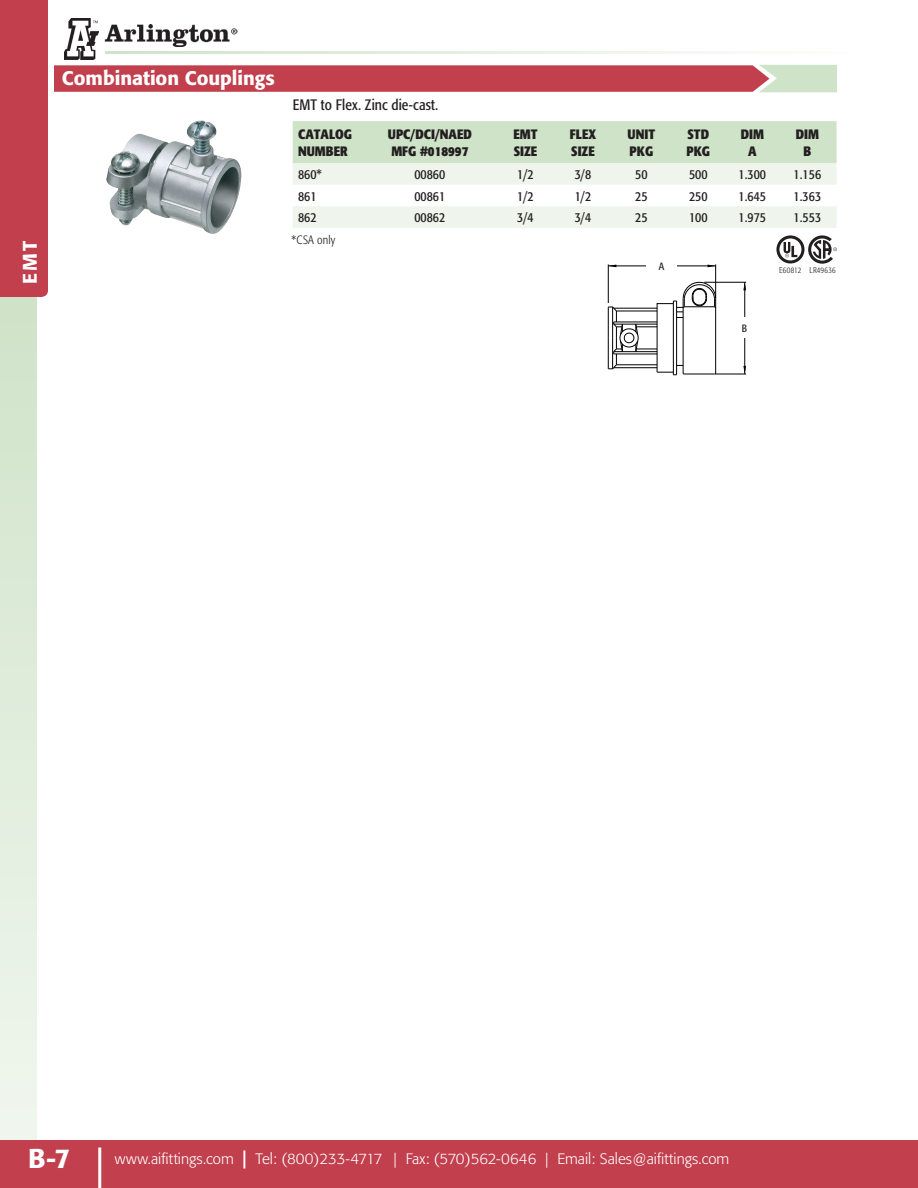
<style>
.page{position:relative;width:918px;height:1188px;background:#fff}
.page>*{position:absolute;margin:0;border:0;box-sizing:border-box;transform-origin:0 0}
.t1{font:500 27px "Formata";color:#fff}
.t2{font:500 19.5px "Formata";letter-spacing:-.005em;color:#fff}
.t3{font:300 15px "Formata";color:#fff}
.t4{font:condensed 15px "Formata";letter-spacing:.01em;color:#231f20}
.t5{font:condensed 13.5px "Formata";color:#231f20}
.t6{font:700 condensed 13.5px "Formata";color:#231f20}
.t7{font:300 condensed 12px "Formata";letter-spacing:.025em;color:#231f20}
.t8{font:condensed 10.5px "Formata";color:#231f20}
.t9{font:300 condensed 8.25px "Formata";letter-spacing:.025em;color:#231f20}
.s1{font-weight:500;font-size:18px}
</style>
<div class="page">
<div style="left:0;top:294px;width:37px;height:894px;background:linear-gradient(to bottom,#cfe3c8,#f2f7f0)"></div>
<div style="left:0;top:1140px;width:918px;height:48px;background:#c23f4d"></div>
<hr style="left:98px;top:1148px;width:3px;height:40px;background:#fff">
<div style="left:0;top:0;width:48px;height:297px;background:#c23f4d"></div>
<hr style="left:105px;top:52px;width:813px;height:2px;background:#cfe3c8">
<img style="left:65px;top:18px;width:34px;height:41px">
<img style="left:104px;top:24px;width:133px;height:22px">
<img style="left:106px;top:121px;width:135px;height:113px">
<svg style="left:293px;top:121px;width:544px;height:107px"></svg>
<svg style="left:54px;top:65px;width:783px;height:27px;background:#c4525c"></svg>
<svg style="left:776px;top:235px;width:61px;height:29px"></svg>
<hr style="left:608px;top:264px;width:1px;height:39px;background:#000">
<hr style="left:715px;top:264px;width:1px;height:34px;background:#000">
<hr style="left:608px;top:266px;width:41px;height:1px;background:#000">
<svg style="left:608px;top:265px;width:8px;height:2px"></svg>
<hr style="left:676px;top:266px;width:40px;height:1px;background:#000">
<svg style="left:708px;top:265px;width:8px;height:2px"></svg>
<hr style="left:704px;top:282px;width:42px;height:1px;background:#000">
<hr style="left:715px;top:374px;width:31px;height:1px;background:#000">
<hr style="left:744px;top:282px;width:1px;height:38px;background:#000">
<svg style="left:743px;top:282px;width:3px;height:8px"></svg>
<hr style="left:744px;top:336px;width:1px;height:38px;background:#000">
<svg style="left:743px;top:366px;width:3px;height:8px"></svg>
<svg style="left:608px;top:282px;width:108px;height:93px"></svg>
<div style="left:647px;top:258px;width:30px;height:16px;background:#fff"></div>
<div style="left:729px;top:318px;width:31px;height:20px;background:#fff"></div>
<h2 class="t2" style="left:18px;top:284px;width:45px;rotate:-90deg">EMT</h2>
<p class="t2" style="left:62px;top:67px;width:214px">Combination Couplings</p>
<p class="t4" style="left:293px;top:96px;width:147px">EMT to Flex. Zinc die-cast.</p>
<p class="t6" style="left:298px;top:126px;width:55px">CATALOG</p>
<p class="t6" style="left:298px;top:142px;width:51px">NUMBER</p>
<p class="t6" style="left:388px;top:126px;width:86px">UPC/DCI/NAED</p>
<p class="t6" style="left:391px;top:142px;width:79px">MFG #018997</p>
<p class="t6" style="left:513px;top:126px;width:26px">EMT</p>
<p class="t6" style="left:514px;top:142px;width:25px">SIZE</p>
<p class="t6" style="left:570px;top:126px;width:28px">FLEX</p>
<p class="t6" style="left:571px;top:142px;width:25px">SIZE</p>
<p class="t6" style="left:628px;top:126px;width:29px">UNIT</p>
<p class="t6" style="left:630px;top:142px;width:25px">PKG</p>
<p class="t6" style="left:688px;top:126px;width:23px">STD</p>
<p class="t6" style="left:687px;top:142px;width:25px">PKG</p>
<p class="t6" style="left:741px;top:126px;width:25px">DIM</p>
<p class="t6" style="left:748px;top:142px;width:10px">A</p>
<p class="t6" style="left:796px;top:126px;width:25px">DIM</p>
<p class="t6" style="left:803px;top:142px;width:9px">B</p>
<p class="t5" style="left:298px;top:166px;width:25px">860*</p>
<p class="t5" style="left:414px;top:166px;width:32px">00860</p>
<p class="t5" style="left:517px;top:166px;width:18px">1/2</p>
<p class="t5" style="left:575px;top:166px;width:18px">3/8</p>
<p class="t5" style="left:635px;top:166px;width:14px">50</p>
<p class="t5" style="left:689px;top:166px;width:20px">500</p>
<p class="t5" style="left:739px;top:166px;width:29px">1.300</p>
<p class="t5" style="left:794px;top:166px;width:29px">1.156</p>
<p class="t5" style="left:298px;top:188px;width:20px">861</p>
<p class="t5" style="left:414px;top:188px;width:32px">00861</p>
<p class="t5" style="left:517px;top:188px;width:18px">1/2</p>
<p class="t5" style="left:575px;top:188px;width:18px">1/2</p>
<p class="t5" style="left:635px;top:188px;width:14px">25</p>
<p class="t5" style="left:689px;top:188px;width:20px">250</p>
<p class="t5" style="left:739px;top:188px;width:29px">1.645</p>
<p class="t5" style="left:794px;top:188px;width:29px">1.363</p>
<p class="t5" style="left:298px;top:209px;width:20px">862</p>
<p class="t5" style="left:414px;top:209px;width:32px">00862</p>
<p class="t5" style="left:517px;top:209px;width:18px">3/4</p>
<p class="t5" style="left:575px;top:209px;width:18px">3/4</p>
<p class="t5" style="left:635px;top:209px;width:14px">25</p>
<p class="t5" style="left:689px;top:209px;width:20px">100</p>
<p class="t5" style="left:739px;top:209px;width:29px">1.975</p>
<p class="t5" style="left:794px;top:209px;width:29px">1.553</p>
<p class="t7" style="left:292px;top:233px;width:45px">*CSA only</p>
<p class="t8" style="left:659px;top:260px;width:7px">A</p>
<p class="t9" style="left:779px;top:265px;width:24px">E60812</p>
<p class="t9" style="left:810px;top:265px;width:28px">LR49636</p>
<p class="t8" style="left:742px;top:322px;width:7px">B</p>
<h1 class="t1" style="left:28px;top:1142px;width:43px">B-7</h1>
<p class="t3" style="left:115px;top:1150px;width:616px">www.aifittings.com <span class="s1">|</span> Tel: (800)233-4717 | Fax: (570)562-0646 | Email: Sales@aifittings.com</p>
</div>
